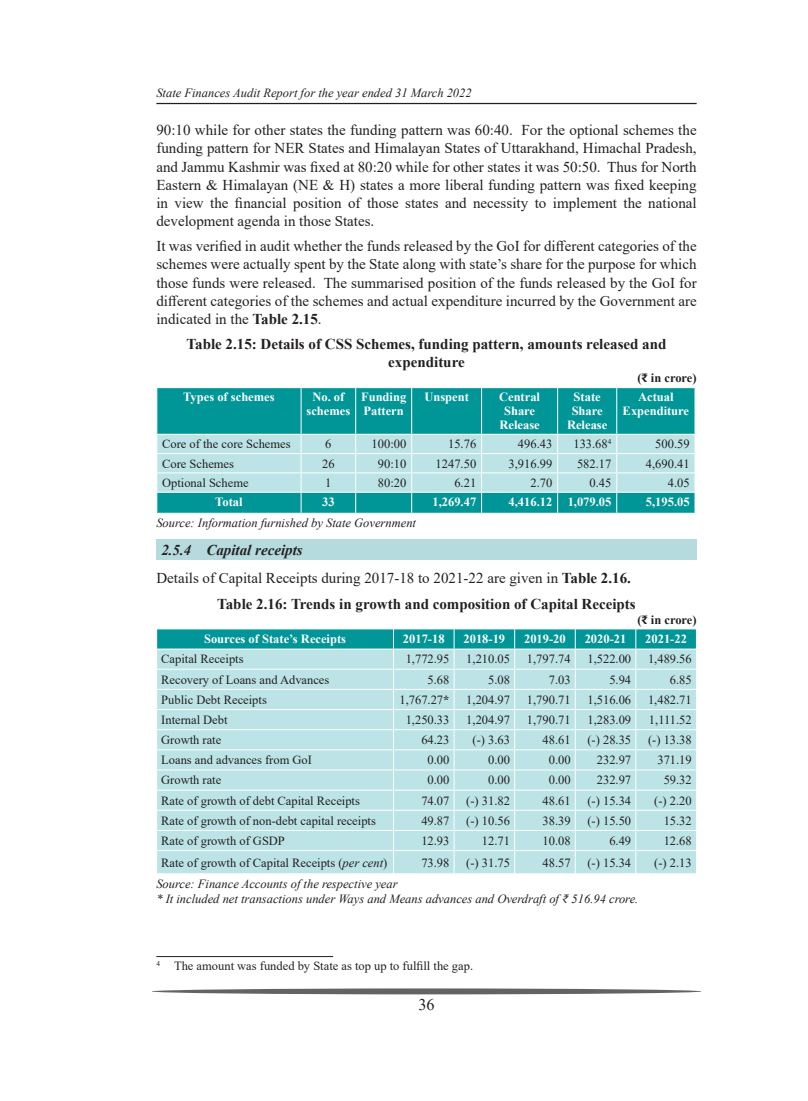
<style>
.page{position:relative;width:808px;height:1101px;background:#fff}
.page>*{position:absolute;margin:0;border:0;box-sizing:border-box;transform-origin:0 0}
.t1{font:16.25px "Times New Roman";color:#231f20}
.t2{font:15px/18.1px "Times New Roman";color:#231f20;text-align:justify}
.t3{font:700 15px/18.1px "Times New Roman";color:#231f20;text-align:center}
.t4{font:italic 700 15px "Times New Roman";color:#231f20}
.FOOTNOTE{font:12.5px "Times New Roman";color:#231f20}
.SOURCE{font:italic 12.5px "Times New Roman";color:#231f20}
.t5{font:700 12.5px/13.8px "Times New Roman";color:#fff;text-align:center}
.t6{font:700 12.5px "Times New Roman";color:#231f20}
.s1{font-weight:700}
.s2{font-style:italic}
</style>
<div class="page">
<hr style="left:156px;top:103px;width:540px;height:1px;background:#231f20">
<div style="left:152px;top:988px;width:549px;height:6px;background:#636366;border-radius:50%"></div>
<div style="left:157px;top:388px;width:537px;height:45px;background:#009597"></div>
<hr style="left:300px;top:388px;width:1px;height:45px;background:#fff">
<hr style="left:355px;top:388px;width:1px;height:45px;background:#fff">
<hr style="left:411px;top:388px;width:1px;height:45px;background:#fff">
<hr style="left:481px;top:388px;width:1px;height:45px;background:#fff">
<hr style="left:557px;top:388px;width:1px;height:45px;background:#fff">
<hr style="left:616px;top:388px;width:1px;height:45px;background:#fff">
<svg style="left:156px;top:434px;width:539px;height:78px;background:#92d1d3"></svg>
<div style="left:156px;top:539px;width:540px;height:20px;background:#b5dbde"></div>
<svg style="left:156px;top:628px;width:541px;height:245px;background:#b1dee0"></svg>
<hr style="left:156px;top:955px;width:177px;height:1px;background:#231f20">
<p class="SOURCE" style="left:156px;top:84px;width:317px">State Finances Audit Report for the year ended 31 March 2022</p>
<p class="t2" style="left:156px;top:121px;width:542px">90:10 while for other states the funding pattern was 60:40. For the optional schemes the funding pattern for NER States and Himalayan States of Uttarakhand, Himachal Pradesh, and Jammu Kashmir was fixed at 80:20 while for other states it was 50:50. Thus for North Eastern &amp; Himalayan (NE &amp; H) states a more liberal funding pattern was fixed keeping in view the financial position of those states and necessity to implement the national development agenda in those States.</p>
<p class="t2" style="left:156px;top:236px;width:542px">It was verified in audit whether the funds released by the GoI for different categories of the schemes were actually spent by the State along with state’s share for the purpose for which those funds were released. The summarised position of the funds released by the GoI for different categories of the schemes and actual expenditure incurred by the Government are indicated in the <span class="s1">Table 2.15</span>.</p>
<p class="t3" style="left:186px;top:334px;width:481px">Table 2.15: Details of CSS Schemes, funding pattern, amounts released and expenditure</p>
<p class="t6" style="left:637px;top:369px;width:61px">(₹ in crore)</p>
<p class="t5" style="left:183px;top:390px;width:93px">Types of schemes</p>
<p class="t5" style="left:306px;top:390px;width:45px">No. of schemes</p>
<p class="t5" style="left:361px;top:390px;width:47px;text-align:left">Funding<br>Pattern</p>
<p class="t5" style="left:424px;top:390px;width:46px">Unspent</p>
<p class="t5" style="left:499px;top:390px;width:42px">Central<br>Share<br>Release</p>
<p class="t5" style="left:567px;top:390px;width:42px">State<br>Share<br>Release</p>
<p class="t5" style="left:622px;top:390px;width:68px">Actual<br>Expenditure</p>
<p class="FOOTNOTE" style="left:162px;top:435px;width:130px">Core of the core Schemes</p>
<p class="FOOTNOTE" style="left:325px;top:435px;width:8px">6</p>
<p class="FOOTNOTE" style="left:371px;top:435px;width:36px">100:00</p>
<p class="FOOTNOTE" style="left:448px;top:435px;width:30px">15.76</p>
<p class="FOOTNOTE" style="left:518px;top:435px;width:36px">496.43</p>
<p class="FOOTNOTE" style="left:573px;top:435px;width:40px">133.68<sup>4</sup></p>
<p class="FOOTNOTE" style="left:655px;top:435px;width:36px">500.59</p>
<p class="FOOTNOTE" style="left:162px;top:454px;width:73px">Core Schemes</p>
<p class="FOOTNOTE" style="left:322px;top:454px;width:14px">26</p>
<p class="FOOTNOTE" style="left:378px;top:454px;width:30px">90:10</p>
<p class="FOOTNOTE" style="left:435px;top:454px;width:42px">1247.50</p>
<p class="FOOTNOTE" style="left:508px;top:454px;width:45px">3,916.99</p>
<p class="FOOTNOTE" style="left:577px;top:454px;width:36px">582.17</p>
<p class="FOOTNOTE" style="left:646px;top:454px;width:45px">4,690.41</p>
<p class="FOOTNOTE" style="left:162px;top:473px;width:88px">Optional Scheme</p>
<p class="FOOTNOTE" style="left:325px;top:473px;width:8px">1</p>
<p class="FOOTNOTE" style="left:378px;top:473px;width:30px">80:20</p>
<p class="FOOTNOTE" style="left:454px;top:473px;width:23px">6.21</p>
<p class="FOOTNOTE" style="left:530px;top:473px;width:23px">2.70</p>
<p class="FOOTNOTE" style="left:589px;top:473px;width:23px">0.45</p>
<p class="FOOTNOTE" style="left:667px;top:473px;width:23px">4.05</p>
<p class="t5" style="left:215px;top:494px;width:29px">Total</p>
<p class="t5" style="left:322px;top:494px;width:14px">33</p>
<p class="t5" style="left:432px;top:494px;width:45px">1,269.47</p>
<p class="t5" style="left:508px;top:494px;width:45px">4,416.12</p>
<p class="t5" style="left:567px;top:494px;width:45px">1,079.05</p>
<p class="t5" style="left:646px;top:494px;width:45px">5,195.05</p>
<p class="SOURCE" style="left:156px;top:514px;width:261px">Source: Information furnished by State Government</p>
<p class="t4" style="left:161px;top:539px;width:143px">2.5.4 Capital receipts</p>
<p class="t2" style="left:156px;top:568px;width:476px">Details of Capital Receipts during 2017-18 to 2021-22 are given in <span class="s1">Table 2.16.</span></p>
<p class="t3" style="left:217px;top:594px;width:420px">Table 2.16: Trends in growth and composition of Capital Receipts</p>
<p class="t6" style="left:637px;top:610px;width:61px">(₹ in crore)</p>
<p class="t5" style="left:204px;top:631px;width:143px">Sources of State’s Receipts</p>
<p class="t5" style="left:403px;top:631px;width:43px">2017-18</p>
<p class="t5" style="left:463px;top:631px;width:43px">2018-19</p>
<p class="t5" style="left:524px;top:631px;width:43px">2019-20</p>
<p class="t5" style="left:584px;top:631px;width:43px">2020-21</p>
<p class="t5" style="left:645px;top:631px;width:43px">2021-22</p>
<p class="FOOTNOTE" style="left:161px;top:650px;width:84px">Capital Receipts</p>
<p class="FOOTNOTE" style="left:405px;top:650px;width:45px">1,772.95</p>
<p class="FOOTNOTE" style="left:466px;top:650px;width:45px">1,210.05</p>
<p class="FOOTNOTE" style="left:527px;top:650px;width:45px">1,797.74</p>
<p class="FOOTNOTE" style="left:587px;top:650px;width:45px">1,522.00</p>
<p class="FOOTNOTE" style="left:648px;top:650px;width:45px">1,489.56</p>
<p class="FOOTNOTE" style="left:161px;top:670px;width:169px">Recovery of Loans and Advances</p>
<p class="FOOTNOTE" style="left:427px;top:670px;width:23px">5.68</p>
<p class="FOOTNOTE" style="left:488px;top:670px;width:23px">5.08</p>
<p class="FOOTNOTE" style="left:548px;top:670px;width:23px">7.03</p>
<p class="FOOTNOTE" style="left:609px;top:670px;width:23px">5.94</p>
<p class="FOOTNOTE" style="left:670px;top:670px;width:23px">6.85</p>
<p class="FOOTNOTE" style="left:161px;top:690px;width:107px">Public Debt Receipts</p>
<p class="FOOTNOTE" style="left:399px;top:690px;width:51px">1,767.27<span class="s1">*</span></p>
<p class="FOOTNOTE" style="left:466px;top:690px;width:45px">1,204.97</p>
<p class="FOOTNOTE" style="left:527px;top:690px;width:45px">1,790.71</p>
<p class="FOOTNOTE" style="left:587px;top:690px;width:45px">1,516.06</p>
<p class="FOOTNOTE" style="left:648px;top:690px;width:45px">1,482.71</p>
<p class="FOOTNOTE" style="left:161px;top:710px;width:68px">Internal Debt</p>
<p class="FOOTNOTE" style="left:405px;top:710px;width:45px">1,250.33</p>
<p class="FOOTNOTE" style="left:466px;top:710px;width:45px">1,204.97</p>
<p class="FOOTNOTE" style="left:527px;top:710px;width:45px">1,790.71</p>
<p class="FOOTNOTE" style="left:587px;top:710px;width:45px">1,283.09</p>
<p class="FOOTNOTE" style="left:649px;top:710px;width:44px">1,111.52</p>
<p class="FOOTNOTE" style="left:161px;top:730px;width:62px">Growth rate</p>
<p class="FOOTNOTE" style="left:421px;top:730px;width:30px">64.23</p>
<p class="FOOTNOTE" style="left:472px;top:730px;width:39px">(-) 3.63</p>
<p class="FOOTNOTE" style="left:542px;top:730px;width:30px">48.61</p>
<p class="FOOTNOTE" style="left:587px;top:730px;width:45px">(-) 28.35</p>
<p class="FOOTNOTE" style="left:648px;top:730px;width:45px">(-) 13.38</p>
<p class="FOOTNOTE" style="left:161px;top:751px;width:152px">Loans and advances from GoI</p>
<p class="FOOTNOTE" style="left:427px;top:751px;width:23px">0.00</p>
<p class="FOOTNOTE" style="left:488px;top:751px;width:23px">0.00</p>
<p class="FOOTNOTE" style="left:548px;top:751px;width:23px">0.00</p>
<p class="FOOTNOTE" style="left:596px;top:751px;width:36px">232.97</p>
<p class="FOOTNOTE" style="left:657px;top:751px;width:36px">371.19</p>
<p class="FOOTNOTE" style="left:161px;top:771px;width:62px">Growth rate</p>
<p class="FOOTNOTE" style="left:427px;top:771px;width:23px">0.00</p>
<p class="FOOTNOTE" style="left:488px;top:771px;width:23px">0.00</p>
<p class="FOOTNOTE" style="left:548px;top:771px;width:23px">0.00</p>
<p class="FOOTNOTE" style="left:596px;top:771px;width:36px">232.97</p>
<p class="FOOTNOTE" style="left:663px;top:771px;width:30px">59.32</p>
<p class="FOOTNOTE" style="left:161px;top:791px;width:200px">Rate of growth of debt Capital Receipts</p>
<p class="FOOTNOTE" style="left:421px;top:791px;width:30px">74.07</p>
<p class="FOOTNOTE" style="left:466px;top:791px;width:45px">(-) 31.82</p>
<p class="FOOTNOTE" style="left:542px;top:791px;width:30px">48.61</p>
<p class="FOOTNOTE" style="left:587px;top:791px;width:45px">(-) 15.34</p>
<p class="FOOTNOTE" style="left:654px;top:791px;width:39px">(-) 2.20</p>
<p class="FOOTNOTE" style="left:161px;top:811px;width:216px">Rate of growth of non-debt capital receipts</p>
<p class="FOOTNOTE" style="left:421px;top:811px;width:30px">49.87</p>
<p class="FOOTNOTE" style="left:466px;top:811px;width:45px">(-) 10.56</p>
<p class="FOOTNOTE" style="left:542px;top:811px;width:30px">38.39</p>
<p class="FOOTNOTE" style="left:587px;top:811px;width:45px">(-) 15.50</p>
<p class="FOOTNOTE" style="left:663px;top:811px;width:30px">15.32</p>
<p class="FOOTNOTE" style="left:161px;top:831px;width:125px">Rate of growth of GSDP</p>
<p class="FOOTNOTE" style="left:421px;top:831px;width:30px">12.93</p>
<p class="FOOTNOTE" style="left:482px;top:831px;width:30px">12.71</p>
<p class="FOOTNOTE" style="left:542px;top:831px;width:30px">10.08</p>
<p class="FOOTNOTE" style="left:609px;top:831px;width:23px">6.49</p>
<p class="FOOTNOTE" style="left:663px;top:831px;width:30px">12.68</p>
<p class="FOOTNOTE" style="left:161px;top:853px;width:227px">Rate of growth of Capital Receipts (<span class="s2">per cent</span>)</p>
<p class="FOOTNOTE" style="left:421px;top:853px;width:30px">73.98</p>
<p class="FOOTNOTE" style="left:466px;top:853px;width:45px">(-) 31.75</p>
<p class="FOOTNOTE" style="left:542px;top:853px;width:30px">48.57</p>
<p class="FOOTNOTE" style="left:587px;top:853px;width:45px">(-) 15.34</p>
<p class="FOOTNOTE" style="left:654px;top:853px;width:39px">(-) 2.13</p>
<p class="SOURCE" style="left:156px;top:874px;width:243px">Source: Finance Accounts of the respective year</p>
<p class="SOURCE" style="left:156px;top:889px;width:483px">* It included net transactions under Ways and Means advances and Overdraft of ₹ 516.94 crore.</p>
<p class="FOOTNOTE" style="left:156px;top:956px;width:318px"><sup>4</sup> The amount was funded by State as top up to fulfill the gap.</p>
<p class="t1" style="left:418px;top:993px;width:18px">36</p>
</div>
